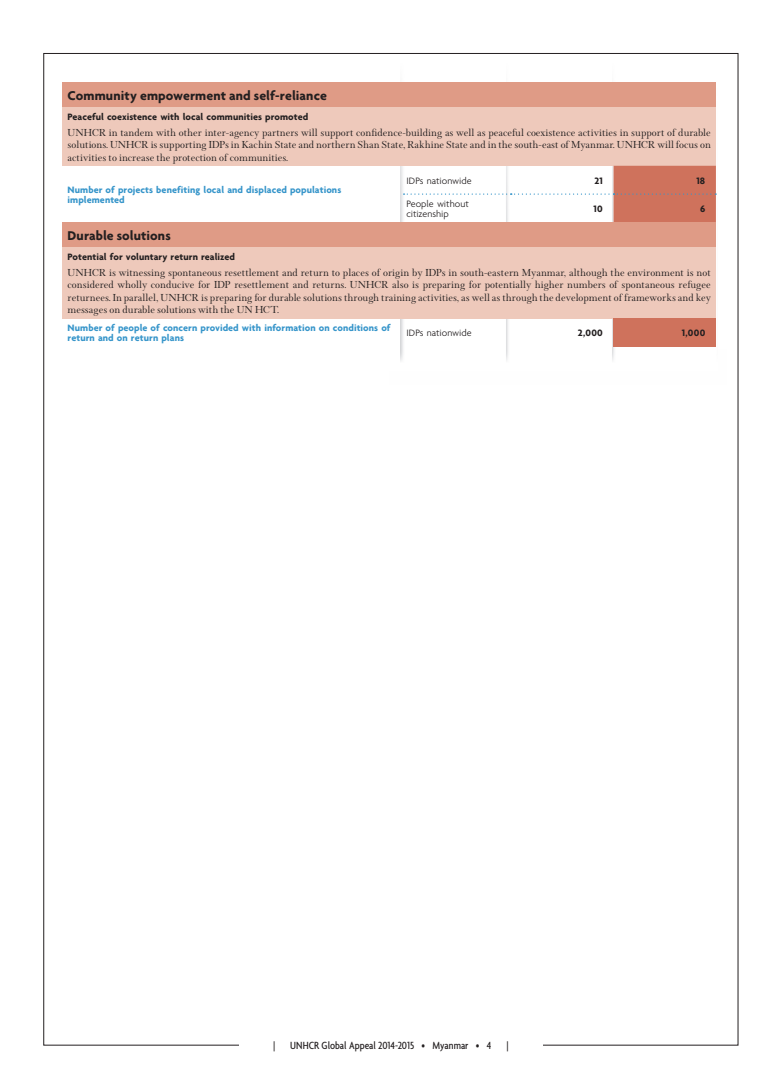
<style>
.page{position:relative;width:780px;height:1088px;background:#fff}
.page>*{position:absolute;margin:0;border:0;box-sizing:border-box;transform-origin:0 0}
.t1{font:700 13.75px "Agenda";letter-spacing:.005em;color:#231f20}
.t2{font:11.25px/12.5px "Wessex";color:#231f20;text-align:justify}
.t3{font:500 condensed 11.25px "Agenda";letter-spacing:-.005em;color:#231f20}
.t4{font:700 10px/10px "Agenda";letter-spacing:.005em;color:#3695ca}
.t5{font:700 10px "Agenda";letter-spacing:.005em;color:#231f20}
.t6{font:300 10px/10px "Agenda";letter-spacing:-.005em;color:#231f20}
</style>
<div class="page">
<img style="left:400px;top:166px;width:317px;height:183px">
<div style="left:63px;top:82px;width:653px;height:25px;background:#df9b86"></div>
<div style="left:63px;top:107px;width:653px;height:59px;background:#eec9bb"></div>
<svg style="left:403px;top:166px;width:313px;height:56px"></svg>
<div style="left:63px;top:222px;width:653px;height:25px;background:#df9b86"></div>
<div style="left:63px;top:247px;width:653px;height:71px;background:#eec9bb"></div>
<div style="left:613px;top:318px;width:103px;height:29px;background:#cf725c"></div>
<img style="left:400px;top:349px;width:214px;height:12px">
<p class="t1" style="left:68px;top:87px;width:261px">Community empowerment and self-reliance</p>
<p class="t5" style="left:68px;top:110px;width:242px">Peaceful coexistence with local communities promoted</p>
<p class="t2" style="left:68px;top:126px;width:644px">UNHCR in tandem with other inter-agency partners will support confidence-building as well as peaceful coexistence activities in support of durable solutions. UNHCR is supporting IDPs in Kachin State and northern Shan State, Rakhine State and in the south-east of Myanmar. UNHCR will focus on activities to increase the protection of communities.</p>
<p class="t4" style="left:68px;top:184px;width:275px">Number of projects benefiting local and displaced populations implemented</p>
<p class="t6" style="left:406px;top:175px;width:67px">IDPs nationwide</p>
<p class="t5" style="left:594px;top:174px;width:10px">21</p>
<p class="t5" style="left:696px;top:174px;width:10px">18</p>
<p class="t6" style="left:406px;top:199px;width:64px">People without citizenship</p>
<p class="t5" style="left:593px;top:203px;width:11px">10</p>
<p class="t5" style="left:700px;top:203px;width:7px">6</p>
<p class="t1" style="left:68px;top:227px;width:105px">Durable solutions</p>
<p class="t5" style="left:68px;top:251px;width:169px">Potential for voluntary return realized</p>
<p class="t2" style="left:68px;top:266px;width:645px">UNHCR is witnessing spontaneous resettlement and return to places of origin by IDPs in south-eastern Myanmar, although the environment is not considered wholly conducive for IDP resettlement and returns. UNHCR also is preparing for potentially higher numbers of spontaneous refugee returnees. In parallel, UNHCR is preparing for durable solutions through training activities, as well as through the development of frameworks and key messages on durable solutions with the UN HCT.</p>
<p class="t4" style="left:68px;top:323px;width:324px">Number of people of concern provided with information on conditions of return and on return plans</p>
<p class="t6" style="left:406px;top:328px;width:67px">IDPs nationwide</p>
<p class="t5" style="left:578px;top:327px;width:27px">2,000</p>
<p class="t5" style="left:681px;top:327px;width:25px">1,000</p>
<p class="t3" style="left:273px;top:1039px;width:4px">|</p>
<p class="t3" style="left:290px;top:1039px;width:203px">UNHCR Global Appeal 2014-2015 • Myanmar • 4</p>
<p class="t3" style="left:506px;top:1039px;width:4px">|</p>
</div>
